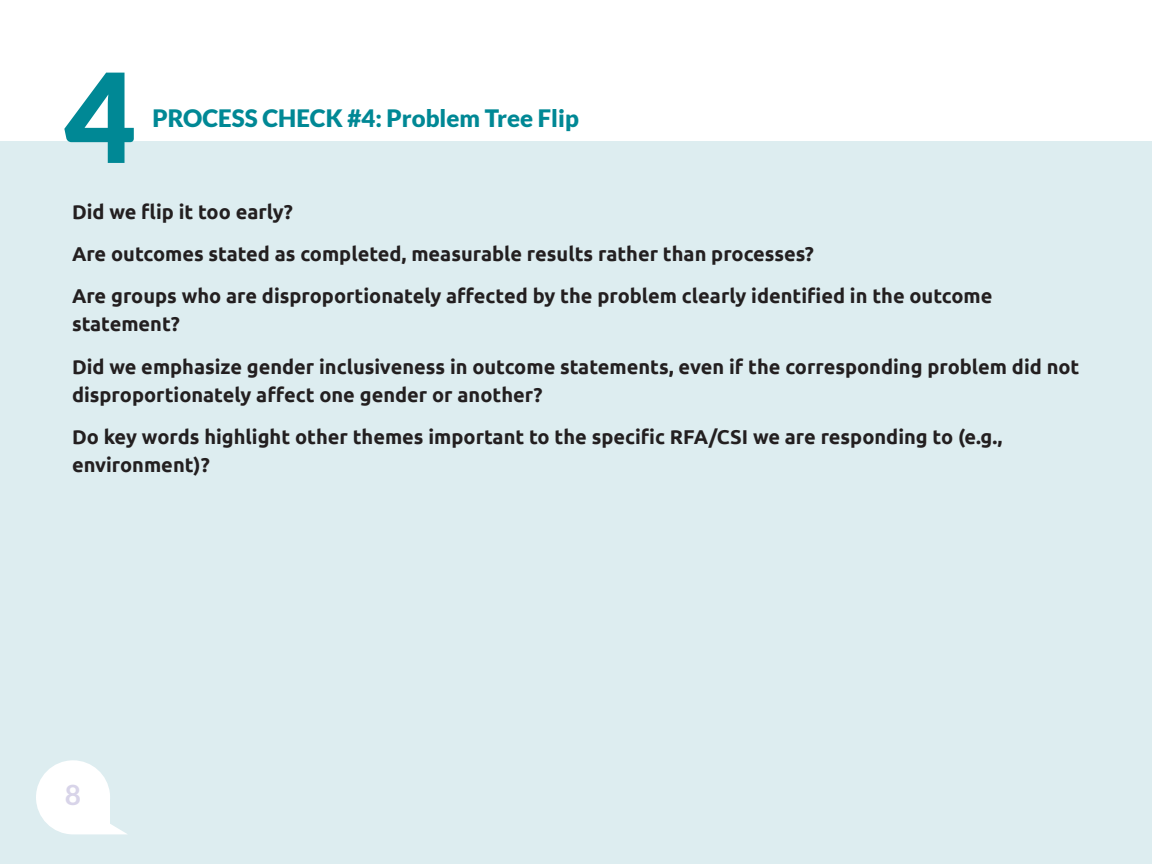
<style>
.page{position:relative;width:1152px;height:864px;background:#fff}
.page>*{position:absolute;margin:0;border:0;box-sizing:border-box;transform-origin:0 0}
.t1{font:900 124px "Lato";color:#008895}
.t2{font:700 28px "Lato";color:#d8d4e9}
.t3{font:900 24px "Lato";color:#008895}
.t4{font:700 20px/42.4px "Ubuntu";color:#231f20}
</style>
<div class="page">
<div style="left:0;top:141px;width:1152px;height:723px;background:#ddedf0"></div>
<svg style="left:36px;top:760px;width:91px;height:74px"></svg>
<h1 class="t1" style="left:64px;top:45px;width:73px">4</h1>
<p class="t3" style="left:153px;top:104px;width:428px">PROCESS CHECK #4: Problem Tree Flip</p>
<p class="t4" style="left:72px;top:190px;width:922px">Did we flip it too early?<br>Are outcomes stated as completed, measurable results rather than processes?<br>Are groups who are disproportionately affected by the problem clearly identified in the outcome</p>
<p class="t4" style="left:72px;top:303px;width:1009px">statement?<br>Did we emphasize gender inclusiveness in outcome statements, even if the corresponding problem did not</p>
<p class="t4" style="left:72px;top:373px;width:932px">disproportionately affect one gender or another?<br>Do key words highlight other themes important to the specific RFA/CSI we are responding to (e.g.,</p>
<p class="t4" style="left:72px;top:444px;width:139px">environment)?</p>
<h2 class="t2" style="left:65px;top:779px;width:18px">8</h2>
</div>
